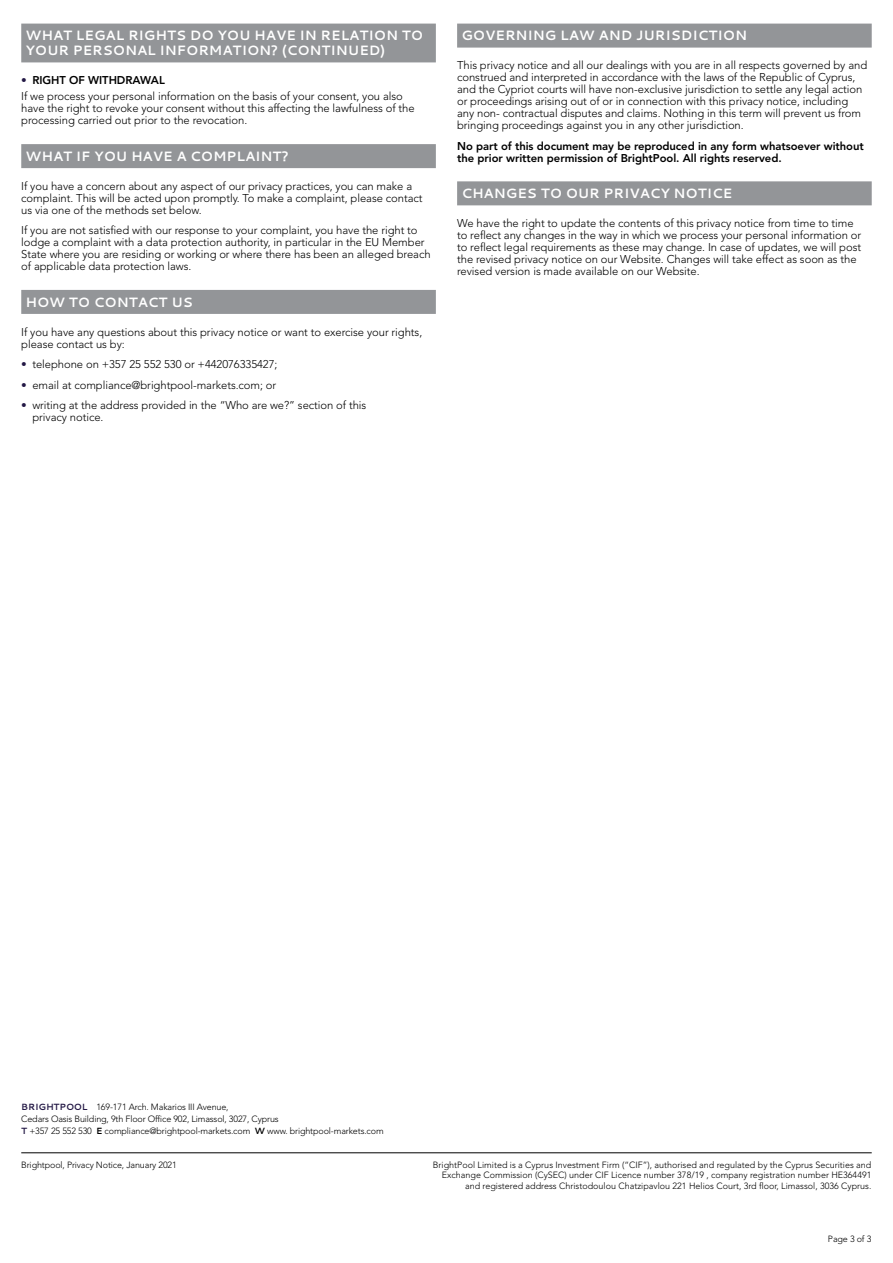
<style>
.page{position:relative;width:893px;height:1263px;background:#fff}
.page>*{position:absolute;margin:0;border:0;box-sizing:border-box;transform-origin:0 0}
.t1{font:700 13.5px/15px "Cantarell";color:#fff}
.t2{font:300 11.25px/12px "Avenir LT Std";letter-spacing:-.005em;color:#000}
.t3{font:800 11.25px/12px "Avenir LT Std";letter-spacing:-.005em;color:#000}
.t4{font:300 9px/10.5px "Avenir LT Std";color:#000;text-align:right}
.s1{color:#231845}
.s2{font-weight:800}
.s3{font-family:"Cantarell";font-weight:700;color:#231845}
.s4{font-family:"Cantarell";font-weight:700}
</style>
<div class="page">
<hr style="left:21px;top:1152px;width:851px;height:1px;background:#000">
<div style="left:21px;top:24px;width:415px;height:38px;background:#939598"></div>
<div style="left:21px;top:144px;width:415px;height:24px;background:#939598"></div>
<div style="left:21px;top:290px;width:415px;height:24px;background:#939598"></div>
<div style="left:457px;top:24px;width:415px;height:24px;background:#939598"></div>
<div style="left:457px;top:181px;width:415px;height:24px;background:#939598"></div>
<p class="t1" style="left:26px;top:27px;width:399px">WHAT LEGAL RIGHTS DO YOU HAVE IN RELATION TO<br>YOUR PERSONAL INFORMATION? (CONTINUED)</p>
<p class="t2" style="left:21px;top:72px;width:383px;line-height:16.2px"><span class="s1">•</span> <span class="s2">RIGHT OF WITHDRAWAL<br></span>If we process your personal information on the basis of your consent, you also</p>
<p class="t2" style="left:21px;top:103px;width:395px">have the right to revoke your consent without this affecting the lawfulness of the processing carried out prior to the revocation.</p>
<p class="t1" style="left:26px;top:148px;width:265px">WHAT IF YOU HAVE A COMPLAINT?</p>
<p class="t2" style="left:21px;top:180px;width:403px">If you have a concern about any aspect of our privacy practices, you can make a complaint. This will be acted upon promptly. To make a complaint, please contact us via one of the methods set below.</p>
<p class="t2" style="left:21px;top:224px;width:411px">If you are not satisfied with our response to your complaint, you have the right to lodge a complaint with a data protection authority, in particular in the EU Member State where you are residing or working or where there has been an alleged breach of applicable data protection laws.</p>
<p class="t1" style="left:26px;top:294px;width:169px">HOW TO CONTACT US</p>
<p class="t2" style="left:21px;top:326px;width:402px">If you have any questions about this privacy notice or want to exercise your rights, please contact us by:</p>
<p class="t2" style="left:21px;top:358px;width:258px"><span class="s1">•</span> telephone on +357 25 552 530 or +442076335427;</p>
<p class="t2" style="left:21px;top:379px;width:256px"><span class="s1">•</span> email at compliance@brightpool-markets.com; or</p>
<p class="t2" style="left:32px;top:399px;width:335px;text-indent:-11px"><span class="s1">•</span> writing at the address provided in the “Who are we?” section of this privacy notice.</p>
<p class="t1" style="left:461px;top:27px;width:287px">GOVERNING LAW AND JURISDICTION</p>
<p class="t2" style="left:457px;top:59px;width:412px">This privacy notice and all our dealings with you are in all respects governed by and construed and interpreted in accordance with the laws of the Republic of Cyprus, and the Cypriot courts will have non-exclusive jurisdiction to settle any legal action or proceedings arising out of or in connection with this privacy notice, including any non- contractual disputes and claims. Nothing in this term will prevent us from bringing proceedings against you in any other jurisdiction.</p>
<p class="t3" style="left:457px;top:140px;width:408px">No part of this document may be reproduced in any form whatsoever without the prior written permission of BrightPool. All rights reserved.</p>
<p class="t1" style="left:461px;top:185px;width:273px">CHANGES TO OUR PRIVACY NOTICE</p>
<p class="t2" style="left:457px;top:217px;width:406px">We have the right to update the contents of this privacy notice from time to time to reflect any changes in the way in which we process your personal information or to reflect legal requirements as these may change. In case of updates, we will post the revised privacy notice on our Website. Changes will take effect as soon as the revised version is made available on our Website.</p>
<p class="t4" style="left:21px;top:1101px;width:364px;line-height:12px;text-align:left"><span class="s3">BRIGHTPOOL</span> 169-171 Arch. Makarios III Avenue,<br>Cedars Oasis Building, 9th Floor Office 902, Limassol, 3027, Cyprus<br><span class="s3">T</span> +357 25 552 530 <span class="s4">E</span> compliance@brightpool-markets.com <span class="s4">W</span> www. brightpool-markets.com</p>
<p class="t4" style="left:21px;top:1159px;width:157px">Brightpool, Privacy Notice, January 2021</p>
<p class="t4" style="left:433px;top:1159px;width:440px">BrightPool Limited is a Cyprus Investment Firm (“CIF”), authorised and regulated by the Cyprus Securities and<br>Exchange Commission (CySEC) under CIF Licence number 378/19 , company registration number HE364491 and registered address Christodoulou Chatzipavlou 221 Helios Court, 3rd floor, Limassol, 3036 Cyprus.</p>
<p class="t4" style="left:828px;top:1233px;width:45px">Page 3 of 3</p>
</div>
